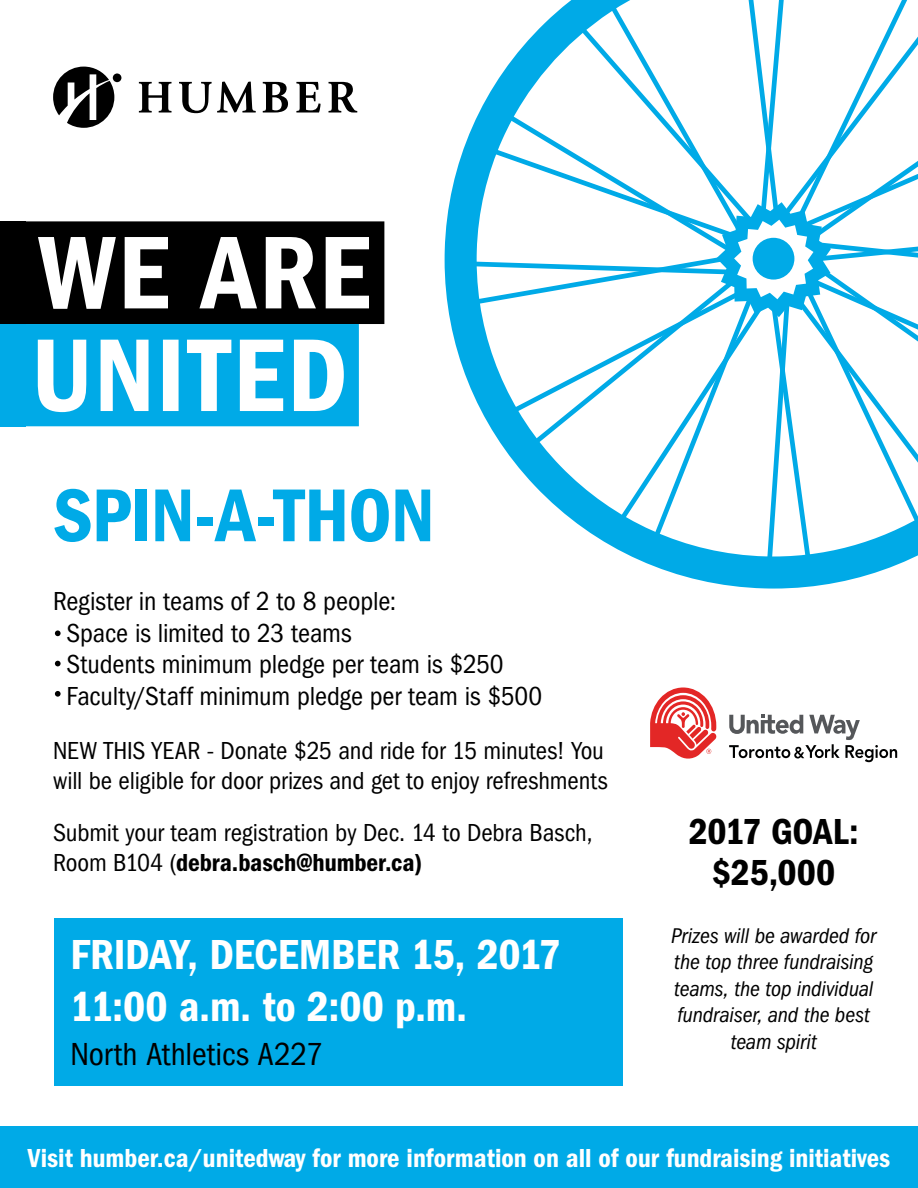
<style>
.page{position:relative;width:918px;height:1188px;background:#fff}
.page>*{position:absolute;margin:0;border:0;box-sizing:border-box;transform-origin:0 0}
.t1{font:77.55px "ITC Franklin Gothic Std Dm Cd";letter-spacing:-.01em;color:#00aae7}
.t2{font:43.5px/52.2px "ITC Franklin Gothic Std Dm Cd";letter-spacing:-.005em;color:#fff}
.t3{font:37.5px/40.5px "ITC Franklin Gothic Std Dm Cd";letter-spacing:-.005em;color:#000;text-align:center}
.t4{font:condensed 33px "ITC Franklin Gothic Std";letter-spacing:-.005em;color:#000}
.t5{font:condensed 27px/31.5px "ITC Franklin Gothic Std";letter-spacing:-.005em;color:#000}
.t6{font:27px "ITC Franklin Gothic Std Dm Cd";color:#fff}
.t7{font:condensed 25.5px/30px "ITC Franklin Gothic Std";letter-spacing:-.005em;color:#000}
.t8{font:25.5px "ITC Franklin Gothic Std Dm Cd";letter-spacing:-.005em;color:#000}
.t9{font:italic condensed 22.05px/26.5px "ITC Franklin Gothic Std";letter-spacing:-.005em;color:#000;text-align:center}
.s1{font-family:"ITC Franklin Gothic Std";font-stretch:condensed}
</style>
<div class="page">
<svg style="left:445px;top:166px;width:422px;height:423px"></svg>
<svg style="left:461px;top:0;width:457px;height:569px"></svg>
<div style="left:753px;top:238px;width:41px;height:42px;background:#00aae7;border-radius:50%"></div>
<svg style="left:139px;top:82px;width:33px;height:31px"></svg>
<svg style="left:296px;top:82px;width:25px;height:31px"></svg>
<svg style="left:179px;top:82px;width:77px;height:31px"></svg>
<svg style="left:263px;top:82px;width:25px;height:31px"></svg>
<svg style="left:329px;top:82px;width:28px;height:31px"></svg>
<div style="left:113px;top:73px;width:8px;height:9px;background:#000;border-radius:50%"></div>
<svg style="left:53px;top:67px;width:61px;height:61px"></svg>
<svg style="left:650px;top:688px;width:66px;height:71px"></svg>
<svg style="left:729px;top:715px;width:168px;height:47px"></svg>
<svg style="left:26px;top:221px;width:358px;height:205px"></svg>
<div style="left:0;top:221px;width:26px;height:103px;background:#000"></div>
<div style="left:0;top:324px;width:26px;height:102px;background:#00aae7"></div>
<div style="left:54px;top:918px;width:568px;height:167px;background:#00aae7"></div>
<div style="left:0;top:1127px;width:918px;height:61px;background:#00aae7"></div>
<svg style="left:55px;top:630px;width:6px;height:6px"></svg>
<svg style="left:55px;top:691px;width:6px;height:6px"></svg>
<svg style="left:55px;top:661px;width:6px;height:5px"></svg>
<h1 class="t1" style="left:53px;top:471px;width:383px">SPIN-A-THON</h1>
<p class="t5" style="left:67px;top:586px;width:477px;text-indent:-14px">Register in teams of 2 to 8 people:<br>Space is limited to 23 teams<br>Students minimum pledge per team is $250<br>Faculty/Staff minimum pledge per team is $500</p>
<p class="t7" style="left:53px;top:735px;width:556px">NEW THIS YEAR - Donate $25 and ride for 15 minutes! You will be eligible for door prizes and get to enjoy refreshments</p>
<p class="t7" style="left:53px;top:818px;width:541px">Submit your team registration by Dec. 14 to Debra Basch,</p>
<p class="t8" style="left:53px;top:848px;width:370px"><span class="s1">Room B104 (</span>debra.basch@humber.ca)</p>
<h2 class="t2" style="left:70px;top:928px;width:492px">FRIDAY, DECEMBER 15, 2017<br>11:00 a.m. to 2:00 p.m.</h2>
<p class="t4" style="left:70px;top:1035px;width:254px">North Athletics A227</p>
<h3 class="t3" style="left:689px;top:812px;width:171px">2017 GOAL: $25,000</h3>
<p class="t9" style="left:671px;top:923px;width:206px">Prizes will be awarded for the top three fundraising teams, the top individual fundraiser, and the best team spirit</p>
<p class="t6" style="left:28px;top:1142px;width:864px">Visit humber.ca/unitedway for more information on all of our fundraising initiatives</p>
</div>
